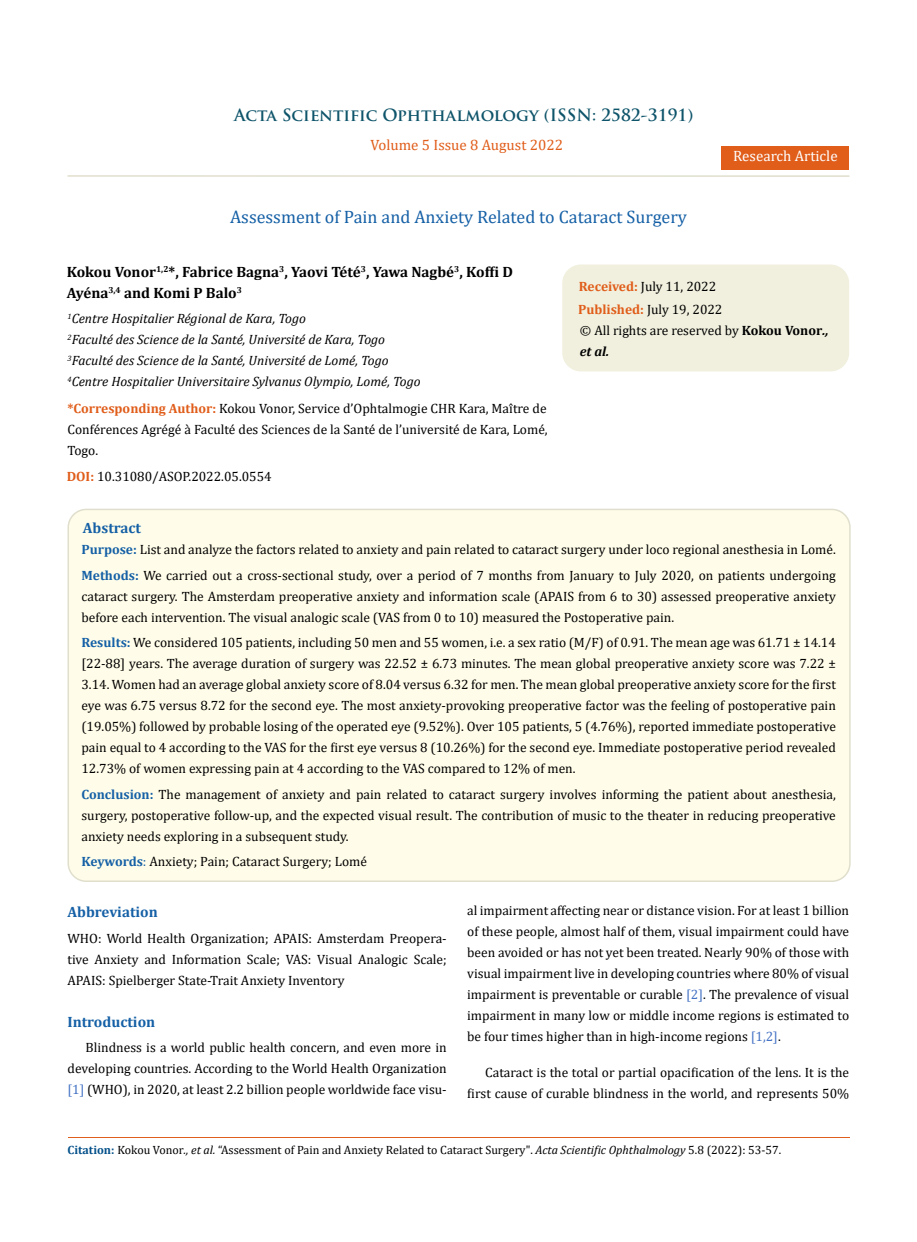
<style>
.page{position:relative;width:917px;height:1242px;background:#fff}
.page>*{position:absolute;margin:0;border:0;box-sizing:border-box;transform-origin:0 0}
.t1{font:18px "Cambria";color:#1560a6}
.t2{font:700 16.5px "Trajan Pro";color:#0e546a}
.t3{font:700 15px/21px "Cambria";color:#000}
.t4{font:700 15px "Cambria";color:#1560a6}
.t5{font:15px "Cambria";color:#e05d1a}
.t6{font:15px "Cambria";color:#fff}
.t7{font:13.5px/21px "Cambria";color:#000;text-align:justify}
.t8{font:italic 13.5px/21px "Cambria";color:#000}
.t9{font:12px "Cambria";color:#000}
.s1{font-weight:700;color:#e05d1a}
.s2{font-weight:700}
.s3{font-weight:700;font-style:italic}
.s4{font-weight:700;color:#1560a6}
.s5{color:#1560a6}
.s6{color:#4472c4}
.s7{font-weight:700;color:#035089}
.s8{font-style:italic}
</style>
<div class="page">
<div style="left:721px;top:146px;width:128px;height:24px;background:#e05d1a"></div>
<div style="left:563px;top:265px;width:285px;height:106px;background:#f1f0de;border-radius:18px"></div>
<div style="left:562px;top:265px;width:287px;height:106px;border:2px solid #f1f0de;border-radius:18px"></div>
<div style="left:68px;top:509px;width:781px;height:372px;background:#fffde9;border-radius:18px"></div>
<div style="left:67px;top:509px;width:783px;height:373px;border:2px solid #e0dfcd;border-radius:18px"></div>
<hr style="left:68px;top:1138px;width:781px;height:1px;background:#e05d1a">
<hr style="left:67px;top:175px;width:782px;height:2px;background:#e0dfcd">
<p class="t2" style="left:234px;top:104px;width:461px">Acta Scientific Ophthalmology (ISSN: 2582-3191)</p>
<p class="t5" style="left:370px;top:136px;width:194px">Volume 5 Issue 8 August 2022</p>
<p class="t6" style="left:733px;top:147px;width:106px">Research Article</p>
<h1 class="t1" style="left:230px;top:207px;width:458px">Assessment of Pain and Anxiety Related to Cataract Surgery</h1>
<p class="t3" style="left:67px;top:261px;width:448px">Kokou Vonor<sup>1,2</sup>*, Fabrice Bagna<sup>3</sup>, Yaovi Tété<sup>3</sup>, Yawa Nagbé<sup>3</sup>, Koffi D<br>Ayéna<sup>3,4</sup> and Komi P Balo<sup>3</sup></p>
<p class="t8" style="left:67px;top:308px;width:354px"><sup>1</sup>Centre Hospitalier Régional de Kara, Togo<br><sup>2</sup>Faculté des Science de la Santé, Université de Kara, Togo <sup>3</sup>Faculté des Science de la Santé, Université de Lomé, Togo <sup>4</sup>Centre Hospitalier Universitaire Sylvanus Olympio, Lomé, Togo</p>
<p class="t7" style="left:67px;top:397px;width:481px"><span class="s1">*Corresponding Author:</span> Kokou Vonor, Service d’Ophtalmogie CHR Kara, Maître de Conférences Agrégé à Faculté des Sciences de la Santé de l’université de Kara, Lomé, Togo.</p>
<p class="t7" style="left:578px;top:275px;width:146px;line-height:23px"><span class="s1">Received:</span> July 11, 2022<br><span class="s1">Published:</span> July 19, 2022</p>
<p class="t7" style="left:580px;top:319px;width:250px">© All rights are reserved by <span class="s2">Kokou Vonor</span><span class="s3">., et al.</span></p>
<p class="t7" style="left:67px;top:466px;width:206px"><span class="s1">DOI:</span> 10.31080/ASOP.2022.05.0554</p>
<p class="t4" style="left:83px;top:517px;width:60px">Abstract</p>
<p class="t7" style="left:81px;top:537px;width:756px;line-height:25.5px"><span class="s4">Purpose:</span> List and analyze the factors related to anxiety and pain related to cataract surgery under loco regional anesthesia in Lomé.<br><span class="s4">Methods:</span> We carried out a cross-sectional study, over a period of 7 months from January to July 2020, on patients undergoing</p>
<p class="t7" style="left:81px;top:585px;width:756px">cataract surgery. The Amsterdam preoperative anxiety and information scale (APAIS from 6 to 30) assessed preoperative anxiety before each intervention. The visual analogic scale (VAS from 0 to 10) measured the Postoperative pain.</p>
<p class="t7" style="left:81px;top:632px;width:756px"><span class="s4">Results:</span> We considered 105 patients, including 50 men and 55 women, i.e. a sex ratio (M/F) of 0.91. The mean age was 61.71 ± 14.14 [22-88] years. The average duration of surgery was 22.52 ± 6.73 minutes. The mean global preoperative anxiety score was 7.22 ± 3.14. Women had an average global anxiety score of 8.04 versus 6.32 for men. The mean global preoperative anxiety score for the first eye was 6.75 versus 8.72 for the second eye. The most anxiety-provoking preoperative factor was the feeling of postoperative pain (19.05%) followed by probable losing of the operated eye (9.52%). Over 105 patients, 5 (4.76%), reported immediate postoperative pain equal to 4 according to the VAS for the first eye versus 8 (10.26%) for the second eye. Immediate postoperative period revealed 12.73% of women expressing pain at 4 according to the VAS compared to 12% of men.</p>
<p class="t7" style="left:81px;top:783px;width:756px"><span class="s4">Conclusion:</span> The management of anxiety and pain related to cataract surgery involves informing the patient about anesthesia, surgery, postoperative follow-up, and the expected visual result. The contribution of music to the theater in reducing preoperative anxiety needs exploring in a subsequent study.</p>
<p class="t7" style="left:81px;top:851px;width:287px"><span class="s4">Keywords</span><span class="s5">:</span> Anxiety; Pain; Cataract Surgery; Lomé</p>
<p class="t4" style="left:67px;top:902px;width:92px">Abbreviation</p>
<p class="t7" style="left:67px;top:928px;width:381px">WHO: World Health Organization; APAIS: Amsterdam Preopera&shy;tive Anxiety and Information Scale; VAS: Visual Analogic Scale; APAIS: Spielberger State-Trait Anxiety Inventory</p>
<p class="t4" style="left:67px;top:1011px;width:89px">Introduction</p>
<p class="t7" style="left:67px;top:1037px;width:381px;text-indent:18px">Blindness is a world public health concern, and even more in developing countries. According to the World Health Organization <span class="s6">[1]</span> (WHO), in 2020, at least 2.2 billion people worldwide face visu-</p>
<p class="t7" style="left:467px;top:900px;width:383px">al impairment affecting near or distance vision. For at least 1 billion of these people, almost half of them, visual impairment could have been avoided or has not yet been treated. Nearly 90% of those with visual impairment live in developing countries where 80% of visual impairment is preventable or curable <span class="s6">[2]</span>. The prevalence of visual impairment in many low or middle income regions is estimated to be four times higher than in high-income regions <span class="s6">[1,2]</span>.</p>
<p class="t7" style="left:467px;top:1062px;width:383px;text-align:right">Cataract is the total or partial opacification of the lens. It is the first cause of curable blindness in the world, and represents 50%</p>
<p class="t9" style="left:68px;top:1143px;width:715px"><span class="s7">Citation:</span> Kokou Vonor<span class="s8">., et al.</span> “Assessment of Pain and Anxiety Related to Cataract Surgery". <span class="s8">Acta Scientific Ophthalmology</span> 5.8 (2022): 53-57.</p>
</div>
